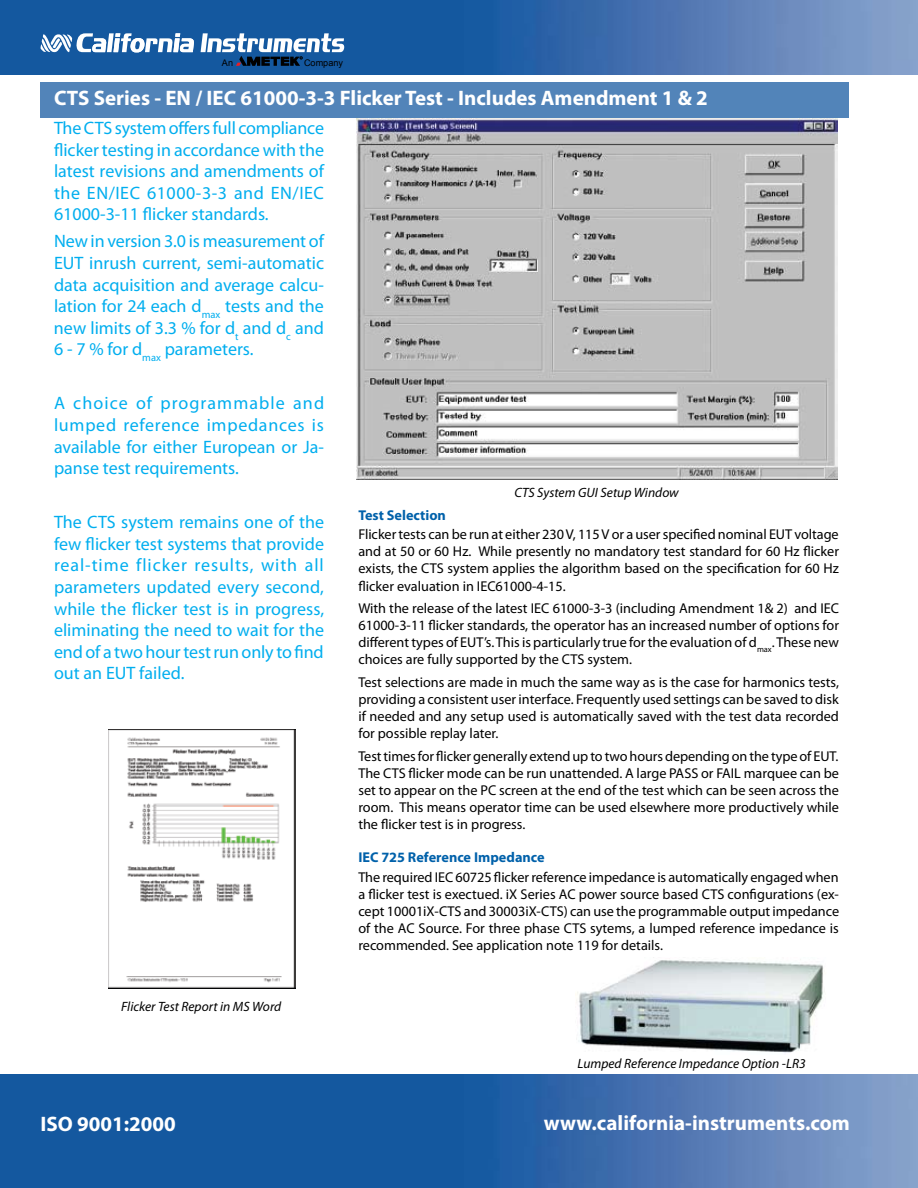
<style>
.page{position:relative;width:918px;height:1188px;background:#fff}
.page>*{position:absolute;margin:0;border:0;box-sizing:border-box;transform-origin:0 0}
.t1{font:700 21px "Myriad Pro";color:#fff}
.t2{font:18px/21.6px "Myriad Pro";color:#00aeef;text-align:justify}
.t3{font:14.25px/17.1px "Myriad Pro";color:#000;text-align:justify}
.t4{font:700 14.25px "Myriad Pro";color:#0061aa}
.t5{font:italic 13.5px "Myriad Pro";color:#000}
.t6{font:9.15px "Arial";color:#000}
</style>
<div class="page">
<img style="left:0;top:0;width:918px;height:75px">
<div style="left:40px;top:82px;width:809px;height:35px;background:#5284b9"></div>
<img style="left:0;top:1074px;width:918px;height:114px">
<svg style="left:40px;top:33px;width:154px;height:21px"></svg>
<svg style="left:201px;top:33px;width:144px;height:33px"></svg>
<img style="left:109px;top:729px;width:187px;height:260px">
<img style="left:356px;top:119px;width:481px;height:360px">
<img style="left:576px;top:957px;width:249px;height:96px">
<p class="t6" style="left:222px;top:57px;width:13px">An</p>
<p class="t6" style="left:304px;top:57px;width:40px">Company</p>
<h1 class="t1" style="left:54px;top:84px;width:655px">CTS Series - EN / IEC 61000-3-3 Flicker Test - Includes Amendment 1 &amp; 2</h1>
<p class="t2" style="left:54px;top:117px;width:272px">The CTS system offers full compliance flicker testing in accordance with the latest revisions and amendments of the EN/IEC 61000-3-3 and EN/IEC 61000-3-11 flicker standards.</p>
<p class="t2" style="left:54px;top:230px;width:272px">New in version 3.0 is measurement of EUT inrush current, semi-automatic data acquisition and average calcu&shy;lation for 24 each d<sub>max</sub> tests and the new limits of 3.3 % for d<sub>t</sub> and d<sub>c</sub> and 6 - 7 % for d<sub>max</sub> parameters.</p>
<p class="t2" style="left:54px;top:392px;width:272px">A choice of programmable and lumped reference impedances is available for either European or Ja&shy;panse test requirements.</p>
<p class="t2" style="left:54px;top:511px;width:272px">The CTS system remains one of the few flicker test systems that provide real-time flicker results, with all parameters updated every second, while the flicker test is in progress, eliminating the need to wait for the end of a two hour test run only to find out an EUT failed.</p>
<p class="t5" style="left:121px;top:999px;width:162px">Flicker Test Report in MS Word</p>
<p class="t5" style="left:515px;top:484px;width:166px">CTS System GUI Setup Window</p>
<p class="t4" style="left:358px;top:506px;width:89px">Test Selection</p>
<p class="t3" style="left:358px;top:526px;width:482px">Flicker tests can be run at either 230 V, 115 V or a user specified nominal EUT voltage and at 50 or 60 Hz. While presently no mandatory test standard for 60 Hz flicker exists, the CTS system applies the algorithm based on the specification for 60 Hz flicker evaluation in IEC61000-4-15.</p>
<p class="t3" style="left:358px;top:600px;width:482px">With the release of the latest IEC 61000-3-3 (including Amendment 1&amp; 2) and IEC 61000-3-11 flicker standards, the operator has an increased number of options for different types of EUT’s. This is particularly true for the evaluation of d<sub>max</sub>. These new choices are fully supported by the CTS system.</p>
<p class="t3" style="left:358px;top:673px;width:482px">Test selections are made in much the same way as is the case for harmonics tests, providing a consistent user interface. Frequently used settings can be saved to disk if needed and any setup used is automatically saved with the test data recorded for possible replay later.</p>
<p class="t3" style="left:358px;top:747px;width:482px">Test times for flicker generally extend up to two hours depending on the type of EUT.<br>The CTS flicker mode can be run unattended. A large PASS or FAIL marquee can be set to appear on the PC screen at the end of the test which can be seen across the room. This means operator time can be used elsewhere more productively while the flicker test is in progress.</p>
<p class="t4" style="left:358px;top:848px;width:188px">IEC 725 Reference Impedance</p>
<p class="t3" style="left:358px;top:868px;width:482px">The required IEC 60725 flicker reference impedance is automatically engaged when a flicker test is exectued. iX Series AC power source based CTS configurations (ex&shy;cept 10001iX-CTS and 30003iX-CTS) can use the programmable output impedance of the AC Source. For three phase CTS sytems, a lumped reference impedance is recommended. See application note 119 for details.</p>
<p class="t5" style="left:578px;top:1055px;width:230px">Lumped Reference Impedance Option -LR3</p>
<h1 class="t1" style="left:41px;top:1110px;width:137px">ISO 9001:2000</h1>
<h1 class="t1" style="left:544px;top:1110px;width:308px">www.california-instruments.com</h1>
</div>
